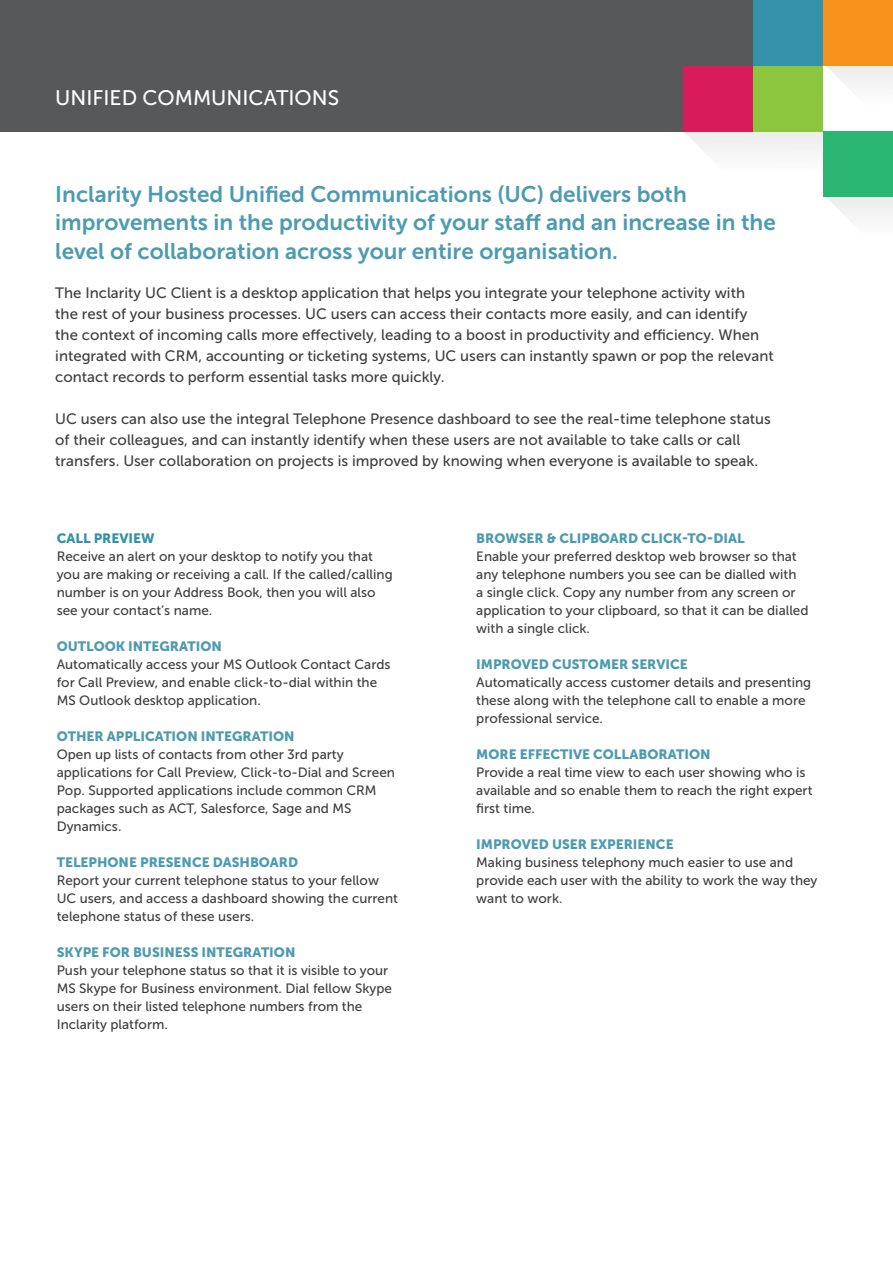
<style>
.page{position:relative;width:893px;height:1263px;background:#fff}
.page>*{position:absolute;margin:0;border:0;box-sizing:border-box;transform-origin:0 0}
.t1{font:22.5px/28.5px "Museo Sans 700";color:#4c9bb0}
.t2{font:21px "Museo Sans 500";color:#fff}
.t3{font:15px/21px "Museo Sans 500";color:#3e3e3f}
.t4{font:13.5px/18px "Museo Sans 500";color:#3e3e3f}
.t5{font:13.5px "Museo Sans 900";color:#4c9bb0}
.t6{font:13.5px "Museo Sans 900";color:#3592a9}
</style>
<div class="page">
<div style="left:0;top:0;width:779px;height:132px;background:#57585a"></div>
<div style="left:685px;top:132px;width:138px;height:20px;background:#f0f0f0"></div>
<svg style="left:827px;top:197px;width:66px;height:19px"></svg>
<svg style="left:827px;top:66px;width:66px;height:18px"></svg>
<div style="left:823px;top:0;width:70px;height:66px;background:#f7931d"></div>
<div style="left:683px;top:66px;width:70px;height:66px;background:#d91a5b"></div>
<div style="left:753px;top:66px;width:70px;height:66px;background:#8bc63e"></div>
<div style="left:753px;top:0;width:70px;height:66px;background:#3592a9"></div>
<div style="left:823px;top:131px;width:70px;height:66px;background:#2bb572"></div>
<p class="t2" style="left:55px;top:87px;width:285px">UNIFIED COMMUNICATIONS</p>
<p class="t1" style="left:55px;top:180px;width:722px">Inclarity Hosted Unified Communications (UC) delivers both improvements in the productivity of your staff and an increase in the level of collaboration across your entire organisation.</p>
<p class="t3" style="left:55px;top:282px;width:720px">The Inclarity UC Client is a desktop application that helps you integrate your telephone activity with<br>the rest of your business processes. UC users can access their contacts more easily, and can identify the context of incoming calls more effectively, leading to a boost in productivity and efficiency. When integrated with CRM, accounting or ticketing systems, UC users can instantly spawn or pop the relevant contact records to perform essential tasks more quickly.</p>
<p class="t3" style="left:55px;top:408px;width:717px">UC users can also use the integral Telephone Presence dashboard to see the real-time telephone status of their colleagues, and can instantly identify when these users are not available to take calls or call transfers. User collaboration on projects is improved by knowing when everyone is available to speak.</p>
<p class="t6" style="left:57px;top:530px;width:99px">CALL PREVIEW</p>
<p class="t4" style="left:57px;top:547px;width:337px">Receive an alert on your desktop to notify you that you are making or receiving a call. If the called/calling number is on your Address Book, then you will also see your contact’s name.</p>
<p class="t5" style="left:57px;top:638px;width:167px">OUTLOOK INTEGRATION</p>
<p class="t4" style="left:57px;top:655px;width:335px">Automatically access your MS Outlook Contact Cards for Call Preview, and enable click-to-dial within the<br>MS Outlook desktop application.</p>
<p class="t5" style="left:57px;top:728px;width:239px">OTHER APPLICATION INTEGRATION</p>
<p class="t4" style="left:57px;top:745px;width:340px">Open up lists of contacts from other 3rd party applications for Call Preview, Click-to-Dial and Screen Pop. Supported applications include common CRM packages such as ACT, Salesforce, Sage and MS Dynamics.</p>
<p class="t5" style="left:57px;top:854px;width:243px">TELEPHONE PRESENCE DASHBOARD</p>
<p class="t4" style="left:57px;top:871px;width:343px">Report your current telephone status to your fellow<br>UC users, and access a dashboard showing the current telephone status of these users.</p>
<p class="t5" style="left:57px;top:944px;width:240px">SKYPE FOR BUSINESS INTEGRATION</p>
<p class="t4" style="left:57px;top:961px;width:337px">Push your telephone status so that it is visible to your MS Skype for Business environment. Dial fellow Skype users on their listed telephone numbers from the Inclarity platform.</p>
<p class="t5" style="left:476px;top:530px;width:270px">BROWSER &amp; CLIPBOARD CLICK-TO-DIAL</p>
<p class="t4" style="left:476px;top:547px;width:334px">Enable your preferred desktop web browser so that any telephone numbers you see can be dialled with<br>a single click. Copy any number from any screen or application to your clipboard, so that it can be dialled with a single click.</p>
<p class="t5" style="left:476px;top:656px;width:213px">IMPROVED CUSTOMER SERVICE</p>
<p class="t4" style="left:476px;top:673px;width:337px">Automatically access customer details and presenting these along with the telephone call to enable a more professional service.</p>
<p class="t5" style="left:476px;top:746px;width:236px">MORE EFFECTIVE COLLABORATION</p>
<p class="t4" style="left:476px;top:763px;width:338px">Provide a real time view to each user showing who is available and so enable them to reach the right expert first time.</p>
<p class="t5" style="left:476px;top:836px;width:199px">IMPROVED USER EXPERIENCE</p>
<p class="t4" style="left:476px;top:853px;width:343px">Making business telephony much easier to use and provide each user with the ability to work the way they want to work.</p>
</div>
